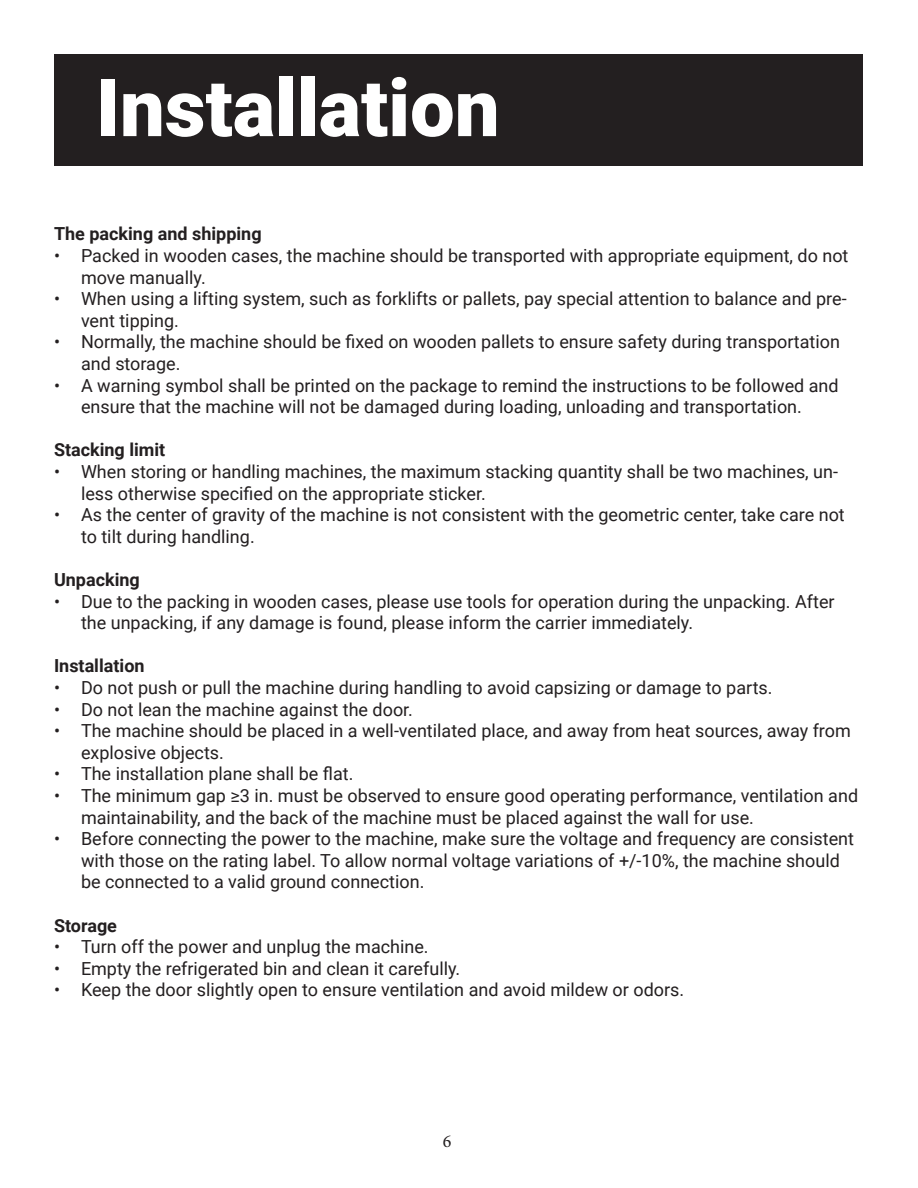
<style>
.page{position:relative;width:918px;height:1188px;background:#fff}
.page>*{position:absolute;margin:0;border:0;box-sizing:border-box;transform-origin:0 0}
.t1{font:900 79.5px "Roboto";color:#fff}
.t2{font:18px/21.6px "Roboto";color:#231f20}
.t3{font:700 18px "Roboto";color:#231f20}
.t4{font:18px "Minion Pro";color:#231f20}
</style>
<div class="page">
<div style="left:54px;top:54px;width:808px;height:112px;background:#231f20"></div>
<p class="t1" style="left:96px;top:52px;width:405px">Installation</p>
<p class="t3" style="left:54px;top:221px;width:209px">The packing and shipping</p>
<p class="t2" style="left:81px;top:244px;width:769px;text-indent:-27px">• Packed in wooden cases, the machine should be transported with appropriate equipment, do not move manually.</p>
<p class="t2" style="left:81px;top:287px;width:767px;text-indent:-27px">• When using a lifting system, such as forklifts or pallets, pay special attention to balance and pre&shy;vent tipping.</p>
<p class="t2" style="left:81px;top:331px;width:761px;text-indent:-27px">• Normally, the machine should be fixed on wooden pallets to ensure safety during transportation and storage.</p>
<p class="t2" style="left:54px;top:374px;width:786px;text-align:center">• A warning symbol shall be printed on the package to remind the instructions to be followed and ensure that the machine will not be damaged during loading, unloading and transportation.</p>
<p class="t3" style="left:54px;top:437px;width:113px">Stacking limit</p>
<p class="t2" style="left:81px;top:460px;width:758px;text-indent:-27px">• When storing or handling machines, the maximum stacking quantity shall be two machines, un&shy;less otherwise specified on the appropriate sticker.</p>
<p class="t2" style="left:81px;top:503px;width:765px;text-indent:-27px">• As the center of gravity of the machine is not consistent with the geometric center, take care not to tilt during handling.</p>
<p class="t3" style="left:54px;top:567px;width:87px">Unpacking</p>
<p class="t2" style="left:81px;top:590px;width:755px;text-indent:-27px">• Due to the packing in wooden cases, please use tools for operation during the unpacking. After the unpacking, if any damage is found, please inform the carrier immediately.</p>
<p class="t3" style="left:54px;top:653px;width:92px">Installation</p>
<p class="t2" style="left:54px;top:676px;width:720px">• Do not push or pull the machine during handling to avoid capsizing or damage to parts.</p>
<p class="t2" style="left:54px;top:698px;width:360px">• Do not lean the machine against the door.</p>
<p class="t2" style="left:81px;top:719px;width:771px;text-indent:-27px">• The machine should be placed in a well-ventilated place, and away from heat sources, away from explosive objects.</p>
<p class="t2" style="left:54px;top:763px;width:301px">• The installation plane shall be flat.</p>
<p class="t2" style="left:81px;top:784px;width:779px;text-indent:-27px">• The minimum gap ≥3 in. must be observed to ensure good operating performance, ventilation and maintainability, and the back of the machine must be placed against the wall for use.</p>
<p class="t2" style="left:81px;top:827px;width:775px;text-indent:-27px">• Before connecting the power to the machine, make sure the voltage and frequency are consistent with those on the rating label. To allow normal voltage variations of +/-10%, the machine should be connected to a valid ground connection.</p>
<p class="t3" style="left:54px;top:913px;width:65px">Storage</p>
<p class="t2" style="left:54px;top:935px;width:376px">• Turn off the power and unplug the machine.</p>
<p class="t2" style="left:54px;top:957px;width:408px">• Empty the refrigerated bin and clean it carefully.</p>
<p class="t2" style="left:54px;top:979px;width:632px">• Keep the door slightly open to ensure ventilation and avoid mildew or odors.</p>
<p class="t4" style="left:443px;top:1129px;width:10px">6</p>
</div>
